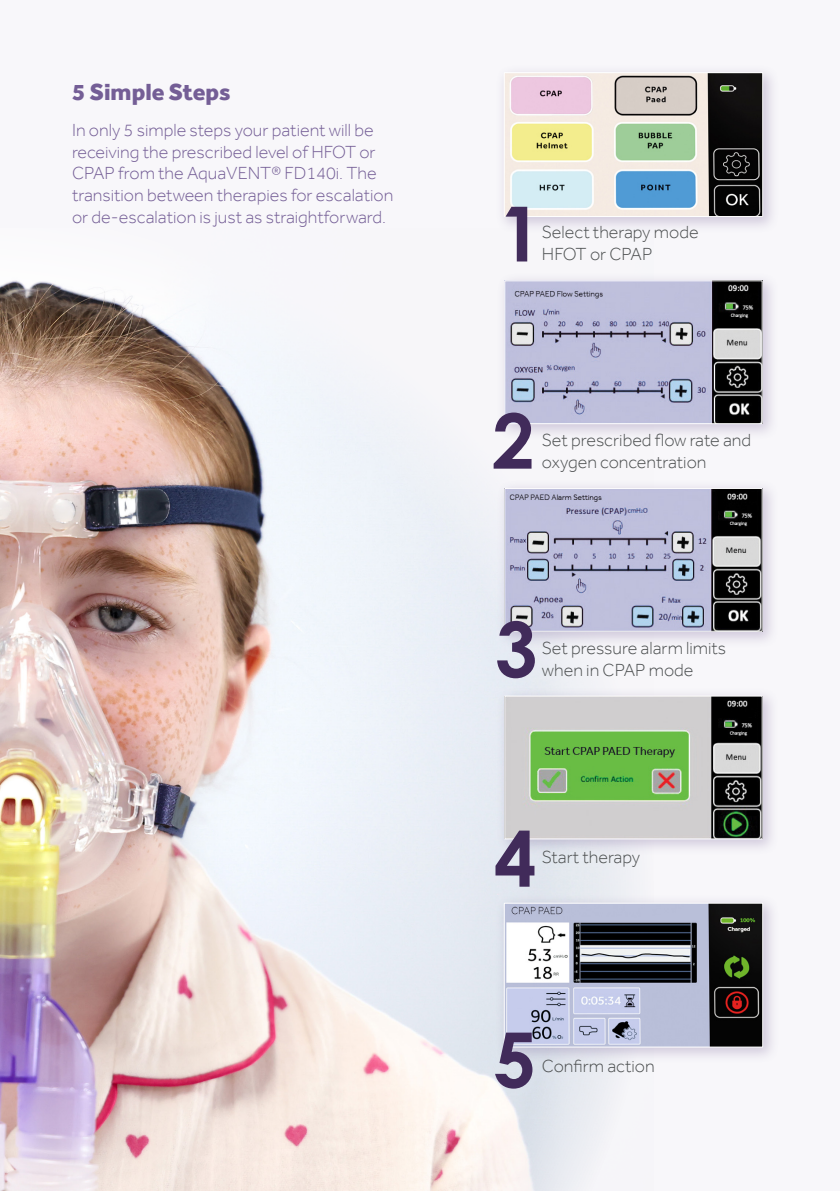
<style>
.page{position:relative;width:840px;height:1191px;background:#fff}
.page>*{position:absolute;margin:0;border:0;box-sizing:border-box;transform-origin:0 0}
.t1{font:700 76.2px "Century Gothic Pro";color:#412b5a}
.t2{font:800 24px "Effra";color:#745e96}
.t3{font:300 18px/21.6px "Effra";color:#745e96}
.t4{font:300 18px/21.6px "Effra";color:#4c4f50}
</style>
<div class="page">
<div style="left:0;top:0;width:839px;height:1191px;background:#f8f7fa"></div>
<img style="left:0;top:281px;width:626px;height:910px">
<div style="left:495px;top:64px;width:283px;height:169px;background:#745e96;opacity:.3"></div>
<img style="left:505px;top:74px;width:255px;height:141px">
<div style="left:503px;top:72px;width:259px;height:145px;border:1px solid #fff"></div>
<div style="left:495px;top:272px;width:283px;height:168px;background:#745e96;opacity:.3"></div>
<img style="left:506px;top:282px;width:254px;height:140px">
<div style="left:504px;top:280px;width:258px;height:144px;border:1px solid #fff"></div>
<div style="left:495px;top:479px;width:283px;height:169px;background:#745e96;opacity:.3"></div>
<img style="left:506px;top:490px;width:254px;height:140px">
<div style="left:504px;top:488px;width:258px;height:144px;border:1px solid #fff"></div>
<div style="left:495px;top:687px;width:283px;height:168px;background:#745e96;opacity:.3"></div>
<img style="left:506px;top:697px;width:254px;height:140px">
<div style="left:504px;top:695px;width:258px;height:144px;border:1px solid #fff"></div>
<div style="left:495px;top:894px;width:283px;height:169px;background:#745e96;opacity:.3"></div>
<img style="left:505px;top:904px;width:255px;height:141px">
<div style="left:503px;top:902px;width:259px;height:145px;border:1px solid #fff"></div>
<p class="t2" style="left:72px;top:78px;width:160px">5 Simple Steps</p>
<p class="t3" style="left:72px;top:119px;width:323px">In only 5 simple steps your patient will be receiving the prescribed level of HFOT or CPAP from the AquaVENT® FD140i. The transition between therapies for escalation or de-escalation is just as straightforward.</p>
<p class="t1" style="left:498px;top:186px;width:44px">1</p>
<p class="t4" style="left:541px;top:221px;width:158px">Select therapy mode<br>HFOT or CPAP</p>
<p class="t1" style="left:491px;top:393px;width:44px">2</p>
<p class="t4" style="left:541px;top:429px;width:210px">Set prescribed flow rate and oxygen concentration</p>
<p class="t1" style="left:494px;top:602px;width:44px">3</p>
<p class="t4" style="left:541px;top:637px;width:186px">Set pressure alarm limits when in CPAP mode</p>
<p class="t1" style="left:493px;top:811px;width:44px">4</p>
<p class="t4" style="left:541px;top:845px;width:100px">Start therapy</p>
<p class="t1" style="left:493px;top:1012px;width:44px">5</p>
<p class="t4" style="left:541px;top:1054px;width:114px">Confirm action</p>
</div>
